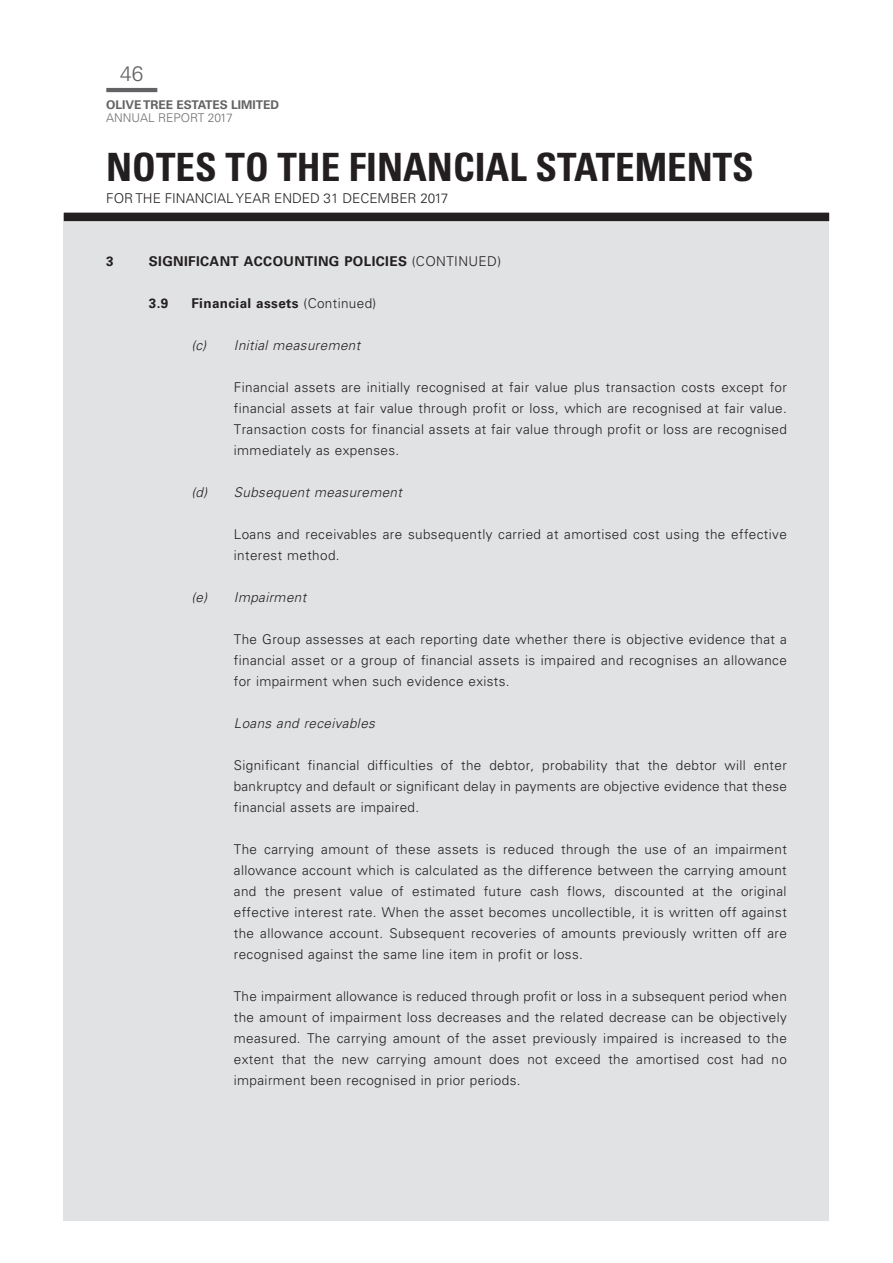
<style>
.page{position:relative;width:893px;height:1263px;background:#fff}
.page>*{position:absolute;margin:0;border:0;box-sizing:border-box;transform-origin:0 0}
.t1{font:700 condensed 39px "Univers LT Std";color:#231f20}
.t2{font:300 21px "Univers LT Std";color:#636366}
._00_E_Body_Text{font:300 13.5px/21px "Univers LT Std";letter-spacing:.03em;color:#231f20;text-align:justify}
._04_E_Italic_Body{font:italic 300 13.5px "Univers LT Std";letter-spacing:.03em;color:#231f20}
._01_E_Heading_Body{font:700 13.5px "Univers LT Std";letter-spacing:.03em;color:#231f20}
._00_E_Body_Text-2{font:300 13.5px "Univers LT Std";color:#231f20}
._02_E_Subheading_Bod{font:700 13.5px "Univers LT Std";letter-spacing:.03em;color:#231f20}
.t3{font:700 12px "Univers LT Std";color:#636366}
.t4{font:300 12px "Univers LT Std";color:#6c6d70}
.s1{font-weight:300}
</style>
<div class="page">
<div style="left:64px;top:213px;width:765px;height:1007px;background:#e1e2e4"></div>
<hr style="left:106px;top:88px;width:51px;height:4px;background:#636366">
<div style="left:64px;top:213px;width:765px;height:8px;background:#231f20"></div>
<h2 class="t2" style="left:120px;top:61px;width:25px">46</h2>
<p class="t3" style="left:106px;top:97px;width:174px">OLIVE TREE ESTATES LIMITED</p>
<p class="t4" style="left:106px;top:111px;width:128px">ANNUAL REPORT 2017</p>
<h1 class="t1" style="left:106px;top:143px;width:649px">NOTES TO THE FINANCIAL STATEMENTS</h1>
<p class="_00_E_Body_Text-2" style="left:106px;top:190px;width:344px">FOR THE FINANCIAL YEAR ENDED 31 DECEMBER 2017</p>
<p class="_01_E_Heading_Body" style="left:106px;top:254px;width:9px">3</p>
<p class="_01_E_Heading_Body" style="left:149px;top:254px;width:354px">SIGNIFICANT ACCOUNTING POLICIES <span class="s1">(CONTINUED)</span></p>
<p class="_02_E_Subheading_Bod" style="left:149px;top:296px;width:21px">3.9</p>
<p class="_02_E_Subheading_Bod" style="left:191px;top:296px;width:186px">Financial assets <span class="s1">(Continued)</span></p>
<p class="_04_E_Italic_Body" style="left:191px;top:337px;width:170px">(c) Initial measurement</p>
<p class="_00_E_Body_Text" style="left:234px;top:377px;width:555px">Financial assets are initially recognised at fair value plus transaction costs except for financial assets at fair value through profit or loss, which are recognised at fair value.<br>Transaction costs for financial assets at fair value through profit or loss are recognised immediately as expenses.</p>
<p class="_04_E_Italic_Body" style="left:191px;top:484px;width:212px">(d) Subsequent measurement</p>
<p class="_00_E_Body_Text" style="left:234px;top:524px;width:554px">Loans and receivables are subsequently carried at amortised cost using the effective interest method.</p>
<p class="_04_E_Italic_Body" style="left:191px;top:589px;width:116px">(e) Impairment</p>
<p class="_00_E_Body_Text" style="left:234px;top:629px;width:555px">The Group assesses at each reporting date whether there is objective evidence that a financial asset or a group of financial assets is impaired and recognises an allowance for impairment when such evidence exists.</p>
<p class="_04_E_Italic_Body" style="left:234px;top:715px;width:143px">Loans and receivables</p>
<p class="_00_E_Body_Text" style="left:234px;top:755px;width:554px">Significant financial difficulties of the debtor, probability that the debtor will enter bankruptcy and default or significant delay in payments are objective evidence that these financial assets are impaired.</p>
<p class="_00_E_Body_Text" style="left:234px;top:839px;width:554px">The carrying amount of these assets is reduced through the use of an impairment allowance account which is calculated as the difference between the carrying amount and the present value of estimated future cash flows, discounted at the original effective interest rate. When the asset becomes uncollectible, it is written off against the allowance account. Subsequent recoveries of amounts previously written off are recognised against the same line item in profit or loss.</p>
<p class="_00_E_Body_Text" style="left:234px;top:986px;width:554px">The impairment allowance is reduced through profit or loss in a subsequent period when the amount of impairment loss decreases and the related decrease can be objectively measured. The carrying amount of the asset previously impaired is increased to the extent that the new carrying amount does not exceed the amortised cost had no impairment been recognised in prior periods.</p>
</div>
